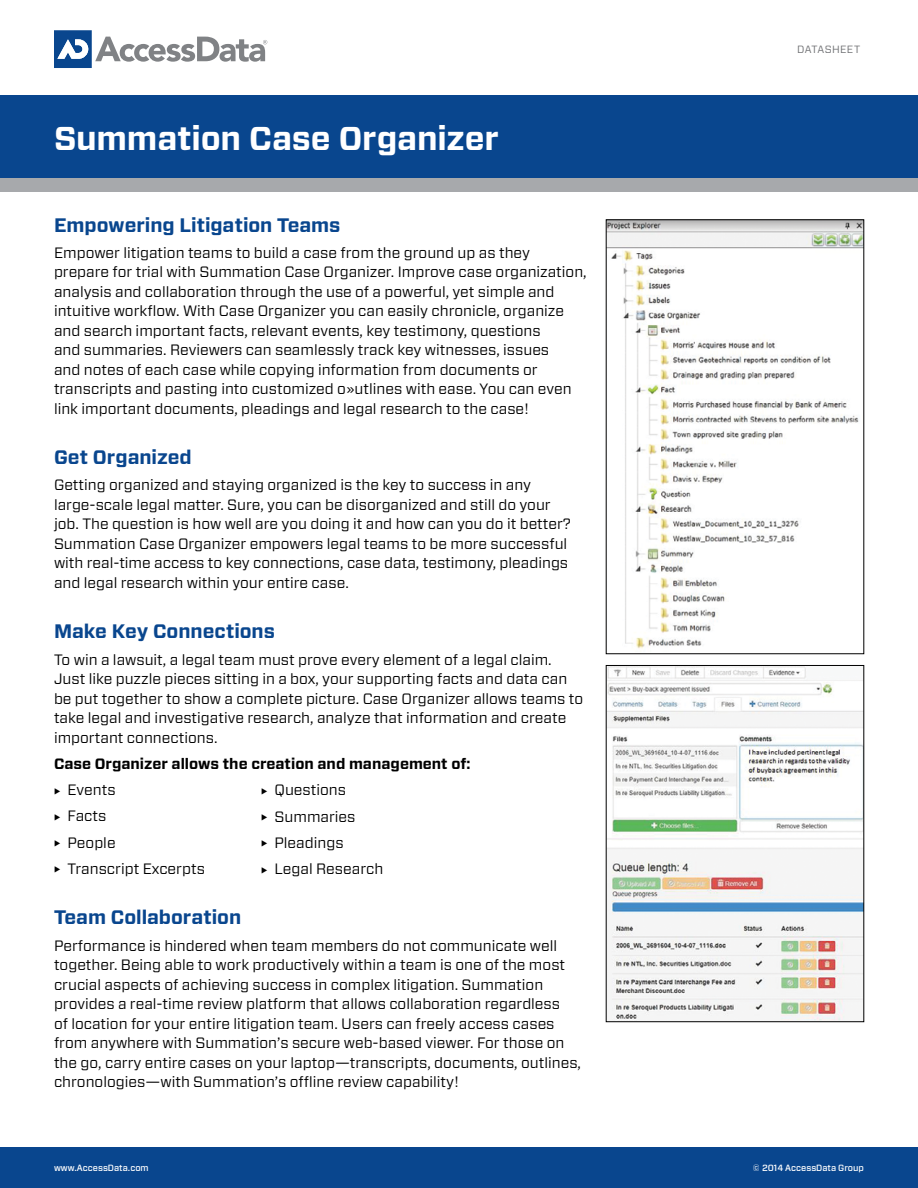
<style>
.page{position:relative;width:918px;height:1188px;background:#fff}
.page>*{position:absolute;margin:0;border:0;box-sizing:border-box;transform-origin:0 0}
.t1{font:700 33px "Vitesse Sans";letter-spacing:-.005em;color:#fff}
.t2{font:700 19.5px "Vitesse Sans";letter-spacing:-.005em;color:#09468e}
.t3{font:15px/19.5px "Vitesse Sans";color:#000}
.t4{font:700 15px "Vitesse Sans";color:#000}
.t5{font:10.5px "Vitesse Sans";letter-spacing:.035em;color:#6d6e71}
.t6{font:500 9px "Vitesse Sans";color:#fff}
</style>
<div class="page">
<div style="left:0;top:178px;width:918px;height:14px;background:#a7a9ac"></div>
<div style="left:0;top:1148px;width:918px;height:40px;background:#09468e"></div>
<div style="left:0;top:96px;width:918px;height:82px;background:#09468e"></div>
<svg style="left:54px;top:30px;width:213px;height:38px"></svg>
<img style="left:608px;top:667px;width:254px;height:353px">
<div style="left:606px;top:665px;width:258px;height:357px;border:1px solid #000"></div>
<img style="left:608px;top:222px;width:254px;height:427px">
<h1 class="t1" style="left:54px;top:116px;width:446px">Summation Case Organizer</h1>
<h2 class="t2" style="left:54px;top:212px;width:288px">Empowering Litigation Teams</h2>
<p class="t3" style="left:54px;top:243px;width:534px">Empower litigation teams to build a case from the ground up as they prepare for trial with Summation Case Organizer. Improve case organization, analysis and collaboration through the use of a powerful, yet simple and intuitive workflow. With Case Organizer you can easily chronicle, organize and search important facts, relevant events, key testimony, questions<br>and summaries. Reviewers can seamlessly track key witnesses, issues<br>and notes of each case while copying information from documents or transcripts and pasting into customized o»utlines with ease. You can even link important documents, pleadings and legal research to the case!</p>
<h2 class="t2" style="left:54px;top:444px;width:139px">Get Organized</h2>
<p class="t3" style="left:54px;top:475px;width:519px">Getting organized and staying organized is the key to success in any large-scale legal matter. Sure, you can be disorganized and still do your job. The question is how well are you doing it and how can you do it better?<br>Summation Case Organizer empowers legal teams to be more successful with real-time access to key connections, case data, testimony, pleadings and legal research within your entire case.</p>
<h2 class="t2" style="left:54px;top:619px;width:223px">Make Key Connections</h2>
<p class="t3" style="left:54px;top:649px;width:531px">To win a lawsuit, a legal team must prove every element of a legal claim.<br>Just like puzzle pieces sitting in a box, your supporting facts and data can be put together to show a complete picture. Case Organizer allows teams to take legal and investigative research, analyze that information and create important connections.</p>
<p class="t4" style="left:54px;top:754px;width:418px">Case Organizer allows the creation and management of:</p>
<p class="t3" style="left:54px;top:780px;width:63px">◆ Events</p>
<p class="t3" style="left:54px;top:806px;width:54px">◆ Facts</p>
<p class="t3" style="left:54px;top:832px;width:63px">◆ People</p>
<p class="t3" style="left:54px;top:859px;width:152px">◆ Transcript Excerpts</p>
<h2 class="t2" style="left:54px;top:904px;width:189px">Team Collaboration</h2>
<p class="t3" style="left:54px;top:935px;width:529px">Performance is hindered when team members do not communicate well together. Being able to work productively within a team is one of the most crucial aspects of achieving success in complex litigation. Summation provides a real-time review platform that allows collaboration regardless<br>of location for your entire litigation team. Users can freely access cases from anywhere with Summation’s secure web-based viewer. For those on the go, carry entire cases on your laptop—transcripts, documents, outlines, chronologies—with Summation’s offline review capability!</p>
<p class="t3" style="left:261px;top:780px;width:87px">◆ Questions</p>
<p class="t3" style="left:261px;top:806px;width:96px">◆ Summaries</p>
<p class="t3" style="left:261px;top:833px;width:84px">◆ Pleadings</p>
<p class="t3" style="left:261px;top:859px;width:124px">◆ Legal Research</p>
<p class="t5" style="left:797px;top:43px;width:65px">DATASHEET</p>
<p class="t6" style="left:54px;top:1162px;width:96px">www.AccessData.com</p>
<p class="t6" style="left:753px;top:1162px;width:113px">© 2014 AccessData Group</p>
</div>
